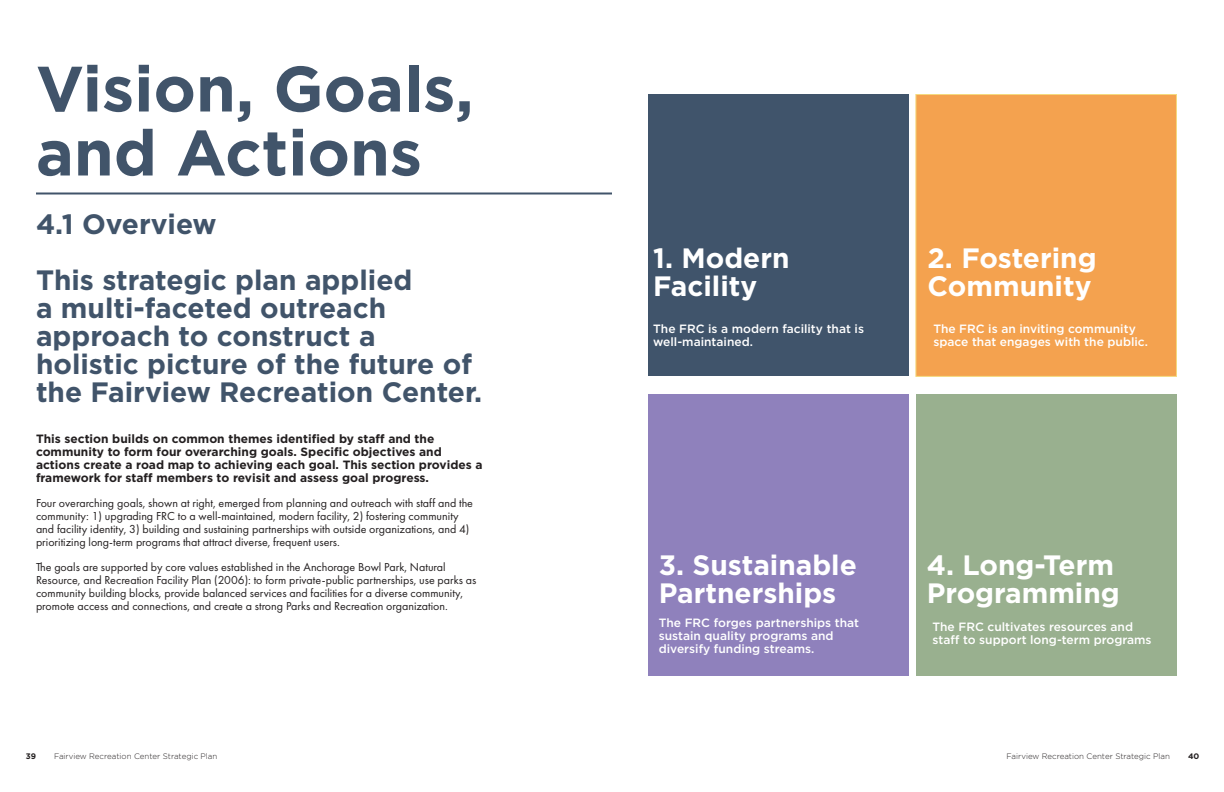
<style>
.page{position:relative;width:1224px;height:792px;background:#fff}
.page>*{position:absolute;margin:0;border:0;box-sizing:border-box;transform-origin:0 0}
.t1{font:700 64px/64px "Gotham";color:#41546a}
.t2{font:700 28px/28px "Gotham";color:#41546a}
.t3{font:700 28px/28px "Gotham";color:#fff}
.t4{font:12px/13px "Futura PT";color:#231f20}
.t5{font:500 12px/13px "Gotham";color:#fff}
.t6{font:700 12px/13px "Gotham";color:#231f20}
.t7{font:300 8px "Gotham";color:#231f20}
.t8{font:700 8px "Gotham";color:#231f20}
</style>
<div class="page">
<hr style="left:36px;top:192px;width:576px;height:2px;background:#41546a">
<div style="left:648px;top:94px;width:261px;height:282px;background:#40546b"></div>
<div style="left:648px;top:394px;width:261px;height:282px;background:#8f81bc"></div>
<div style="left:915px;top:94px;width:262px;height:283px;background:#f4a24f;border:1px solid #f4da7f"></div>
<div style="left:916px;top:394px;width:260px;height:282px;background:#99b08f"></div>
<h1 class="t1" style="left:36px;top:56px;width:439px">Vision, Goals, and Actions</h1>
<h2 class="t2" style="left:36px;top:196px;width:378px;line-height:56px">4.1 Overview<br>This strategic plan applied</h2>
<h2 class="t2" style="left:36px;top:294px;width:448px">a multi-faceted outreach approach to construct a holistic picture of the future of the Fairview Recreation Center.</h2>
<p class="t6" style="left:36px;top:432px;width:448px">This section builds on common themes identified by staff and the community to form four overarching goals. Specific objectives and actions create a road map to achieving each goal. This section provides a framework for staff members to revisit and assess goal progress.</p>
<p class="t4" style="left:36px;top:496px;width:438px">Four overarching goals, shown at right, emerged from planning and outreach with staff and the community: 1) upgrading FRC to a well-maintained, modern facility, 2) fostering community and facility identity, 3) building and sustaining partnerships with outside organizations, and 4) prioritizing long-term programs that attract diverse, frequent users.</p>
<p class="t4" style="left:36px;top:560px;width:442px">The goals are supported by core values established in the Anchorage Bowl Park, Natural Resource, and Recreation Facility Plan (2006): to form private-public partnerships, use parks as community building blocks, provide balanced services and facilities for a diverse community, promote access and connections, and create a strong Parks and Recreation organization.</p>
<h2 class="t3" style="left:653px;top:243px;width:138px">1. Modern<br>Facility</h2>
<h2 class="t3" style="left:928px;top:243px;width:171px">2. Fostering<br>Community</h2>
<p class="t5" style="left:653px;top:322px;width:212px">The FRC is a modern facility that is well-maintained.</p>
<p class="t5" style="left:933px;top:322px;width:216px">The FRC is an inviting community space that engages with the public.</p>
<h2 class="t3" style="left:659px;top:551px;width:200px">3. Sustainable<br>Partnerships</h2>
<h2 class="t3" style="left:927px;top:551px;width:195px">4. Long-Term<br>Programming</h2>
<p class="t5" style="left:659px;top:616px;width:202px">The FRC forges partnerships that sustain quality programs and diversify funding streams.</p>
<p class="t5" style="left:933px;top:620px;width:221px">The FRC cultivates resources and staff to support long-term programs</p>
<p class="t8" style="left:26px;top:751px;width:12px">39</p>
<p class="t7" style="left:54px;top:751px;width:165px">Fairview Recreation Center Strategic Plan</p>
<p class="t7" style="left:1007px;top:751px;width:165px">Fairview Recreation Center Strategic Plan</p>
<p class="t8" style="left:1188px;top:751px;width:13px">40</p>
</div>
